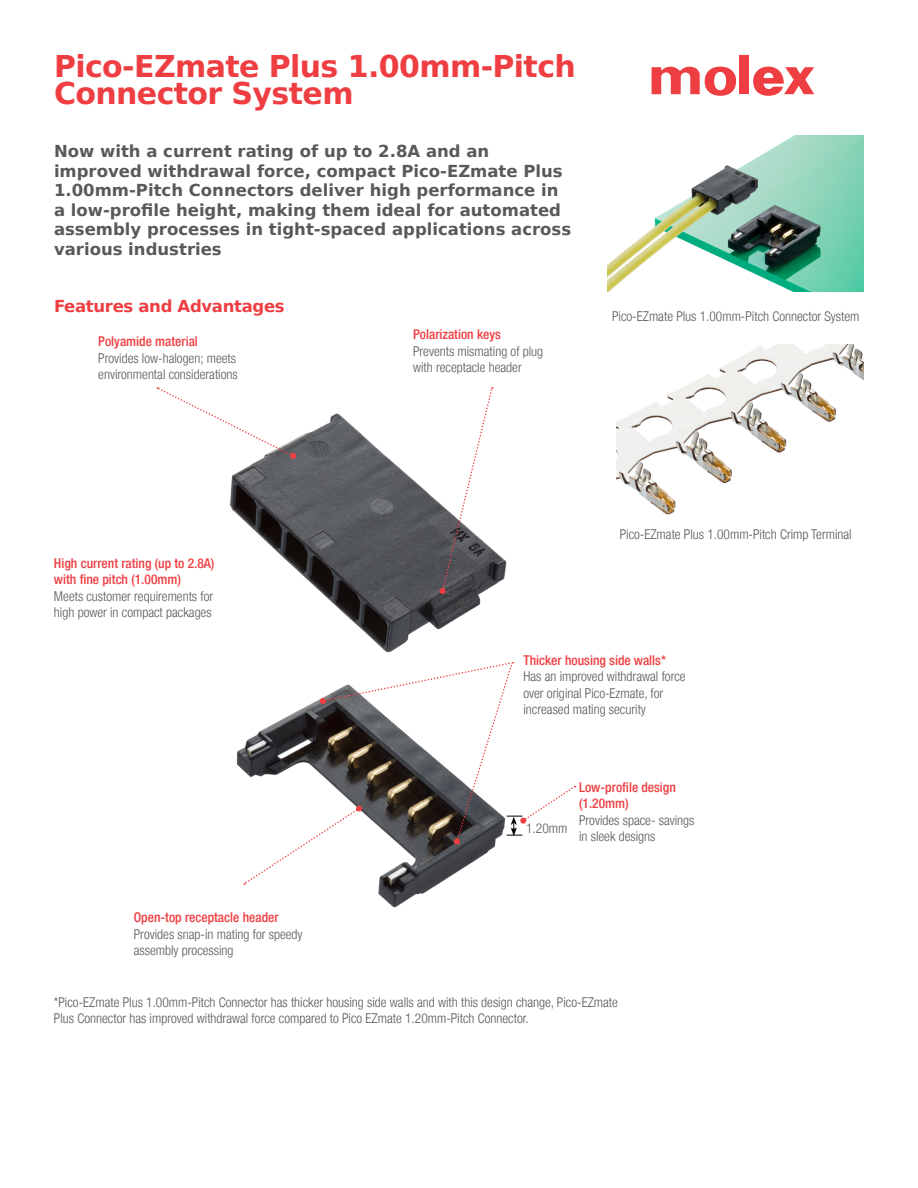
<style>
.page{position:relative;width:918px;height:1188px;background:#fff}
.page>*{position:absolute;margin:0;border:0;box-sizing:border-box;transform-origin:0 0}
.t1{font:700 30px/27px "Bitstream Vera Sans";letter-spacing:-.02em;color:#ef3e42}
.t2{font:700 16.5px/19.5px "Bitstream Vera Sans";color:#58595b}
.t3{font:700 16.5px "Bitstream Vera Sans";letter-spacing:-.02em;color:#ef3e42}
.t4{font:300 condensed 13.5px/16.5px "Helvetica Neue LT";color:#58595b}
.t5{font:500 condensed 13.5px/16.5px "Helvetica Neue LT";color:#ef3e42}
</style>
<div class="page">
<img style="left:236px;top:652px;width:201px;height:256px">
<img style="left:608px;top:135px;width:256px;height:157px">
<img style="left:616px;top:345px;width:248px;height:170px">
<img style="left:230px;top:413px;width:277px;height:239px">
<svg style="left:157px;top:387px;width:139px;height:72px"></svg>
<svg style="left:440px;top:387px;width:53px;height:207px"></svg>
<svg style="left:243px;top:661px;width:333px;height:224px"></svg>
<div style="left:739px;top:56px;width:10px;height:38px;background:#ef3e42"></div>
<svg style="left:652px;top:66px;width:84px;height:30px"></svg>
<svg style="left:753px;top:67px;width:61px;height:29px"></svg>
<h1 class="t1" style="left:54px;top:53px;width:523px">Pico-EZmate Plus 1.00mm-Pitch<br>Connector System</h1>
<p class="t2" style="left:54px;top:142px;width:519px">Now with a current rating of up to 2.8A and an improved withdrawal force, compact Pico-EZmate Plus 1.00mm-Pitch Connectors deliver high performance in a low-profile height, making them ideal for automated assembly processes in tight-spaced applications across various industries</p>
<p class="t3" style="left:54px;top:297px;width:232px">Features and Advantages</p>
<p class="t5" style="left:98px;top:333px;width:101px">Polyamide material</p>
<p class="t4" style="left:98px;top:349px;width:141px">Provides low-halogen; meets environmental considerations</p>
<p class="t5" style="left:413px;top:326px;width:89px">Polarization keys</p>
<p class="t4" style="left:413px;top:342px;width:132px">Prevents mismating of plug with receptacle header</p>
<p class="t4" style="left:612px;top:308px;width:249px">Pico-EZmate Plus 1.00mm-Pitch Connector System</p>
<p class="t5" style="left:54px;top:554px;width:162px">High current rating (up to 2.8A) with fine pitch (1.00mm)</p>
<p class="t4" style="left:54px;top:587px;width:161px">Meets customer requirements for high power in compact packages</p>
<p class="t4" style="left:620px;top:526px;width:234px">Pico-EZmate Plus 1.00mm-Pitch Crimp Terminal</p>
<p class="t5" style="left:523px;top:652px;width:144px">Thicker housing side walls*</p>
<p class="t4" style="left:523px;top:668px;width:164px">Has an improved withdrawal force over original Pico-Ezmate, for increased mating security</p>
<p class="t5" style="left:134px;top:909px;width:146px">Open-top receptacle header</p>
<p class="t4" style="left:134px;top:925px;width:170px">Provides snap-in mating for speedy assembly processing</p>
<p class="t4" style="left:526px;top:820px;width:43px">1.20mm</p>
<p class="t5" style="left:579px;top:779px;width:98px">Low-profile design (1.20mm)</p>
<p class="t4" style="left:579px;top:812px;width:117px">Provides space- savings in sleek designs</p>
<p class="t4" style="left:54px;top:994px;width:565px">*Pico-EZmate Plus 1.00mm-Pitch Connector has thicker housing side walls and with this design change, Pico-EZmate<br>Plus Connector has improved withdrawal force compared to Pico EZmate 1.20mm-Pitch Connector.</p>
</div>
